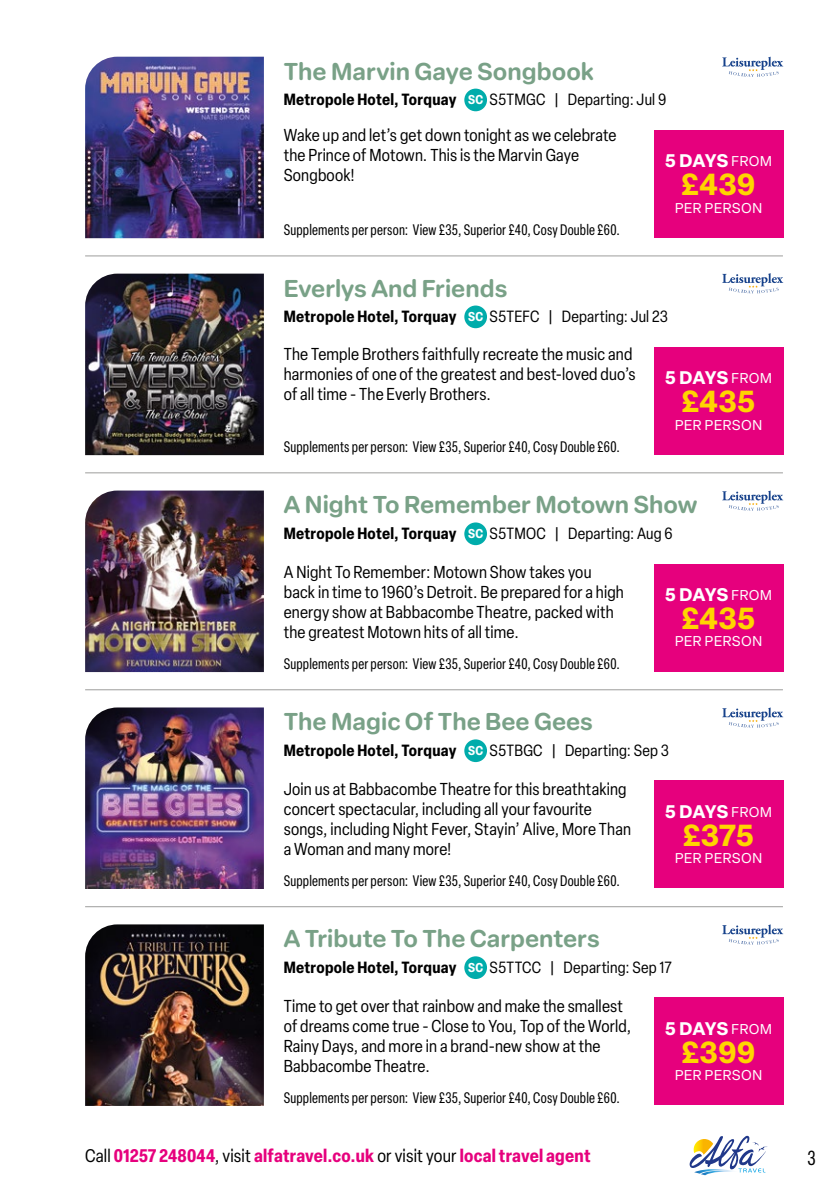
<style>
.page{position:relative;width:840px;height:1191px;background:#fff}
.page>*{position:absolute;margin:0;border:0;box-sizing:border-box;transform-origin:0 0}
.t1{font:700 30px "Elza Text";letter-spacing:.005em;color:#ffd500}
.t2{font:24px "Elza Round Variable Roman";letter-spacing:.005em;color:#79a187}
.t3{font:condensed 20px "Elza";color:#000}
.t4{font:700 condensed 18px "Elza";letter-spacing:.01em;color:#e6007d}
.t5{font:700 18px "Elza Text";letter-spacing:-.015em;color:#fff}
.t6{font:condensed 17px/20px "Elza";letter-spacing:.01em;color:#000}
.t7{font:700 condensed 16px "Elza";letter-spacing:.015em;color:#000}
.t8{font:condensed 15px "Elza";letter-spacing:.015em;color:#000}
.t9{font:14px "Elza Text";letter-spacing:.015em;color:#fff}
.s1{font-size:12.6px;color:#fff}
.s2{font-weight:400}
.s3{font-weight:400;font-size:14px}
.s4{font-weight:400;color:#000}
</style>
<div class="page">
<svg style="left:689px;top:1135px;width:78px;height:40px"></svg>
<hr style="left:85px;top:255px;width:697px;height:1px;background:#9d9d9c">
<hr style="left:85px;top:472px;width:697px;height:1px;background:#9d9d9c">
<hr style="left:85px;top:689px;width:697px;height:1px;background:#9d9d9c">
<hr style="left:85px;top:906px;width:697px;height:1px;background:#9d9d9c">
<div style="left:464px;top:89px;width:22px;height:22px;background:#00acab;border-radius:50%"></div>
<img style="left:85px;top:57px;width:179px;height:181px">
<div style="left:653px;top:130px;width:129px;height:107px;background:#e6007d"></div>
<div style="left:464px;top:305px;width:22px;height:23px;background:#00acab;border-radius:50%"></div>
<img style="left:85px;top:274px;width:179px;height:181px">
<div style="left:653px;top:347px;width:129px;height:107px;background:#e6007d"></div>
<div style="left:464px;top:522px;width:22px;height:23px;background:#00acab;border-radius:50%"></div>
<img style="left:85px;top:490px;width:179px;height:182px">
<div style="left:653px;top:563px;width:129px;height:108px;background:#e6007d"></div>
<div style="left:464px;top:739px;width:22px;height:23px;background:#00acab;border-radius:50%"></div>
<img style="left:85px;top:707px;width:179px;height:182px">
<div style="left:653px;top:780px;width:129px;height:108px;background:#e6007d"></div>
<div style="left:464px;top:956px;width:22px;height:23px;background:#00acab;border-radius:50%"></div>
<img style="left:85px;top:924px;width:179px;height:182px">
<div style="left:653px;top:997px;width:129px;height:108px;background:#e6007d"></div>
<svg style="left:722px;top:57px;width:60px;height:20px"></svg>
<svg style="left:722px;top:707px;width:60px;height:20px"></svg>
<svg style="left:722px;top:490px;width:60px;height:20px"></svg>
<svg style="left:722px;top:273px;width:60px;height:20px"></svg>
<svg style="left:722px;top:924px;width:60px;height:20px"></svg>
<h2 class="t2" style="left:283px;top:55px;width:311px">The Marvin Gaye Songbook</h2>
<p class="t7" style="left:283px;top:88px;width:384px">Metropole Hotel, Torquay <span class="s1">SC</span> <span class="s2">S5TMGC | Departing: Jul 9</span></p>
<p class="t6" style="left:283px;top:125px;width:334px">Wake up and let’s get down tonight as we celebrate the Prince of Motown. This is the Marvin Gaye<br>Songbook!</p>
<p class="t8" style="left:283px;top:220px;width:337px">Supplements per person: View £35, Superior £40, Cosy Double £60.</p>
<p class="t5" style="left:664px;top:147px;width:109px">5 DAYS <span class="s3">FROM</span></p>
<h1 class="t1" style="left:681px;top:161px;width:75px">£439</h1>
<p class="t9" style="left:674px;top:197px;width:89px">PER PERSON</p>
<h2 class="t2" style="left:283px;top:272px;width:225px">Everlys And Friends</h2>
<p class="t7" style="left:283px;top:305px;width:385px">Metropole Hotel, Torquay <span class="s1">SC</span> <span class="s2">S5TEFC | Departing: Jul 23</span></p>
<p class="t6" style="left:283px;top:343px;width:353px">The Temple Brothers faithfully recreate the music and harmonies of one of the greatest and best-loved duo’s of all time - The Everly Brothers.</p>
<p class="t8" style="left:283px;top:437px;width:337px">Supplements per person: View £35, Superior £40, Cosy Double £60.</p>
<p class="t5" style="left:664px;top:364px;width:109px">5 DAYS <span class="s3">FROM</span></p>
<h1 class="t1" style="left:681px;top:378px;width:75px">£435</h1>
<p class="t9" style="left:674px;top:414px;width:89px">PER PERSON</p>
<h2 class="t2" style="left:283px;top:488px;width:415px">A Night To Remember Motown Show</h2>
<p class="t7" style="left:283px;top:522px;width:390px">Metropole Hotel, Torquay <span class="s1">SC</span> <span class="s2">S5TMOC | Departing: Aug 6</span></p>
<p class="t6" style="left:283px;top:561px;width:341px">A Night To Remember: Motown Show takes you back in time to 1960’s Detroit. Be prepared for a high energy show at Babbacombe Theatre, packed with the greatest Motown hits of all time.</p>
<p class="t8" style="left:283px;top:654px;width:337px">Supplements per person: View £35, Superior £40, Cosy Double £60.</p>
<p class="t5" style="left:664px;top:580px;width:109px">5 DAYS <span class="s3">FROM</span></p>
<h1 class="t1" style="left:681px;top:595px;width:75px">£435</h1>
<p class="t9" style="left:674px;top:631px;width:89px">PER PERSON</p>
<h2 class="t2" style="left:283px;top:705px;width:310px">The Magic Of The Bee Gees</h2>
<p class="t7" style="left:283px;top:739px;width:386px">Metropole Hotel, Torquay <span class="s1">SC</span> <span class="s2">S5TBGC | Departing: Sep 3</span></p>
<p class="t6" style="left:283px;top:778px;width:348px">Join us at Babbacombe Theatre for this breathtaking concert spectacular, including all your favourite songs, including Night Fever, Stayin’ Alive, More Than a Woman and many more!</p>
<p class="t8" style="left:283px;top:871px;width:337px">Supplements per person: View £35, Superior £40, Cosy Double £60.</p>
<p class="t5" style="left:664px;top:797px;width:109px">5 DAYS <span class="s3">FROM</span></p>
<h1 class="t1" style="left:682px;top:812px;width:72px">£375</h1>
<p class="t9" style="left:674px;top:848px;width:89px">PER PERSON</p>
<h2 class="t2" style="left:283px;top:922px;width:317px">A Tribute To The Carpenters</h2>
<p class="t7" style="left:283px;top:956px;width:389px">Metropole Hotel, Torquay <span class="s1">SC</span> <span class="s2">S5TTCC | Departing: Sep 17</span></p>
<p class="t6" style="left:283px;top:995px;width:349px">Time to get over that rainbow and make the smallest of dreams come true - Close to You, Top of the World, Rainy Days, and more in a brand-new show at the Babbacombe Theatre.</p>
<p class="t8" style="left:283px;top:1088px;width:337px">Supplements per person: View £35, Superior £40, Cosy Double £60.</p>
<p class="t5" style="left:664px;top:1014px;width:109px">5 DAYS <span class="s3">FROM</span></p>
<h1 class="t1" style="left:681px;top:1029px;width:75px">£399</h1>
<p class="t9" style="left:674px;top:1065px;width:89px">PER PERSON</p>
<p class="t4" style="left:85px;top:1143px;width:506px"><span class="s4">Call</span> 01257 248044<span class="s4">, visit</span> alfatravel.co.uk <span class="s4">or visit your</span> local travel agent</p>
<p class="t3" style="left:807px;top:1144px;width:10px">3</p>
</div>
